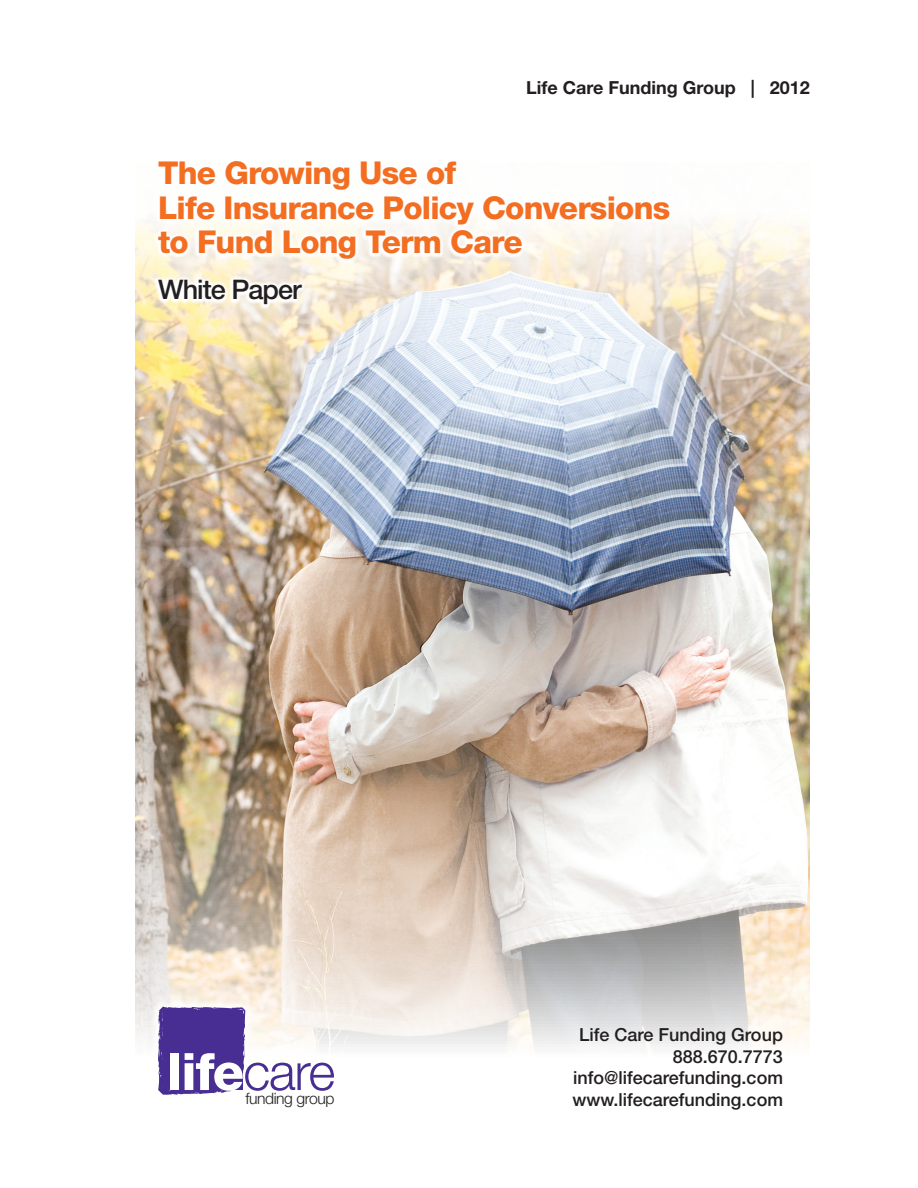
<style>
.page{position:relative;width:918px;height:1188px;background:#fff}
.page>*{position:absolute;margin:0;border:0;box-sizing:border-box;transform-origin:0 0}
.t1{font:800 51.6px "Helvetica Neue";color:#fff}
.t2{font:800 31.5px/34.5px "Helvetica Neue LT Std";letter-spacing:-.025em;color:#f36e21}
.t3{font:500 27px "Helvetica Neue LT Std";letter-spacing:-.035em;color:#231f20}
.t4{font:500 18px/21.6px "Helvetica Neue LT Std";color:#231f20;text-align:right}
.t5{font:700 18px "Helvetica Neue LT Std";color:#231f20}
.t6{font:300 15.75px "Helvetica Neue";letter-spacing:-.025em;color:#231f20}
.s1{font-weight:300;color:#482e92}
</style>
<div class="page">
<img style="left:135px;top:220px;width:675px;height:827px">
<svg style="left:153px;top:220px;width:521px;height:90px"></svg>
<svg style="left:148px;top:997px;width:195px;height:50px;fill:#faf4ee"></svg>
<svg style="left:157px;top:1007px;width:88px;height:88px;background:#533b99"></svg>
<p class="t5" style="left:526px;top:76px;width:285px">Life Care Funding Group | 2012</p>
<p class="t2" style="left:158px;top:156px;width:514px">The Growing Use of<br>Life Insurance Policy Conversions to Fund Long Term Care</p>
<p class="t3" style="left:158px;top:274px;width:145px">White Paper</p>
<p class="t4" style="left:579px;top:1024px;width:205px">Life Care Funding Group</p>
<p class="t4" style="left:573px;top:1045px;width:211px">888.670.7773 info@lifecarefunding.com</p>
<p class="t1" style="left:167px;top:1041px;width:169px">life<span class="s1">care</span></p>
<p class="t6" style="left:245px;top:1089px;width:91px">funding group</p>
<p class="t4" style="left:573px;top:1088px;width:212px">www.lifecarefunding.com</p>
</div>
